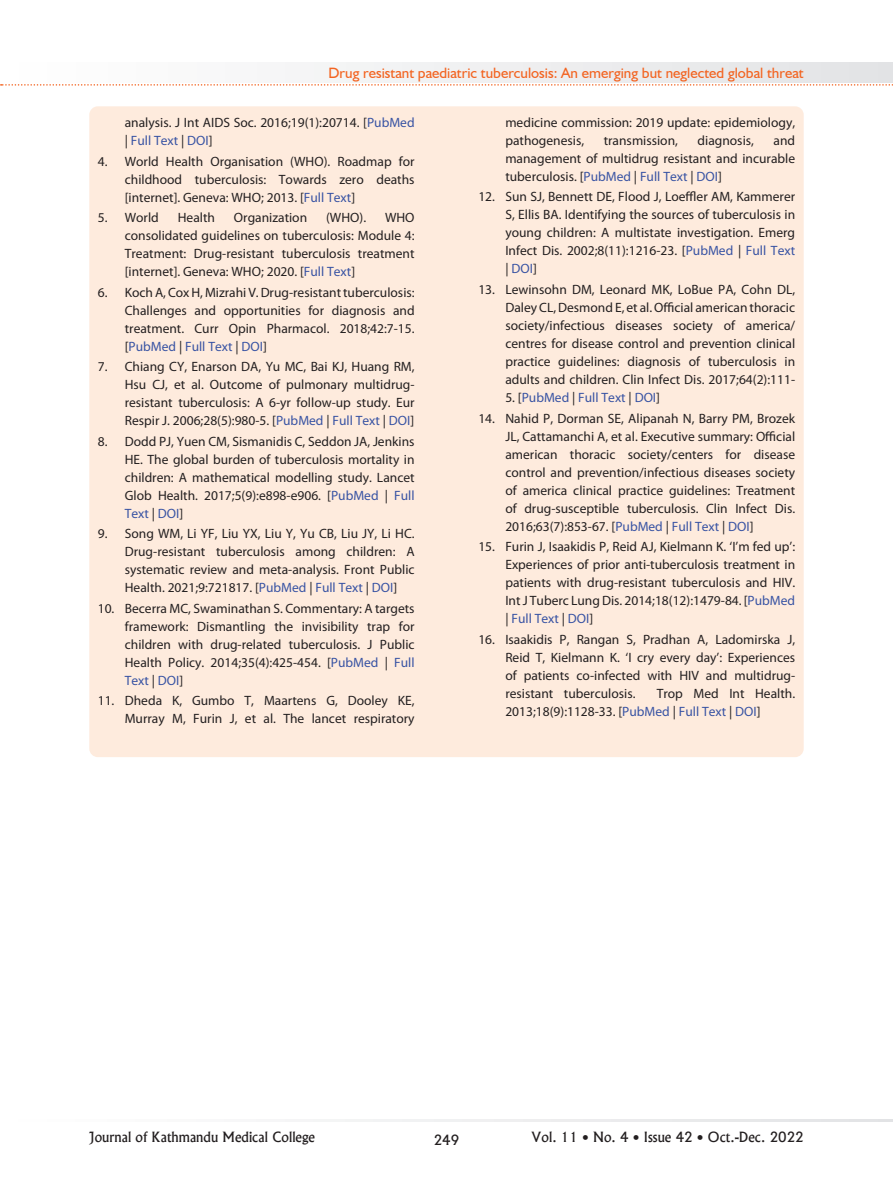
<style>
.page{position:relative;width:893px;height:1191px;background:#fff}
.page>*{position:absolute;margin:0;border:0;box-sizing:border-box;transform-origin:0 0}
.t1{font:15px "Humanist 521 BT";color:#f36421}
.t2{font:13.5px/18px "Myriad Pro";color:#231f20;text-align:justify}
.t3{font:13.5px "Alaska";color:#231f20}
.t4{font:13.5px "Myriad Pro";color:#3853a3}
.s1{color:#3853a3}
.s2{color:#231f20}
</style>
<div class="page">
<svg style="left:313px;top:1119px;width:580px;height:2px"></svg>
<div style="left:1px;top:63px;width:892px;height:20px;background:linear-gradient(to right,#fff,#e2e3e5)"></div>
<svg style="left:1px;top:84px;width:892px;height:2px"></svg>
<div style="left:89px;top:106px;width:715px;height:651px;background:#feebdd;border-radius:9px"></div>
<p class="t1" style="left:328px;top:63px;width:477px">Drug resistant paediatric tuberculosis: An emerging but neglected global threat</p>
<p class="t2" style="left:125px;top:113px;width:291px">analysis. J Int AIDS Soc. 2016;19(1):20714. [<span class="s1">PubMed </span>| <span class="s1">Full Text</span> | <span class="s1">DOI</span>]</p>
<p class="t2" style="left:125px;top:152px;width:291px;text-indent:-27px">4. World Health Organisation (WHO). Roadmap for childhood tuberculosis: Towards zero deaths [internet]. Geneva: WHO; 2013. [<span class="s1">Full Text</span>]</p>
<p class="t2" style="left:98px;top:208px;width:63px">5. World</p>
<p class="t2" style="left:178px;top:208px;width:39px">Health</p>
<p class="t2" style="left:234px;top:208px;width:75px">Organization</p>
<p class="t2" style="left:326px;top:208px;width:41px">(WHO).</p>
<p class="t2" style="left:125px;top:208px;width:291px;text-indent:260px">WHO consolidated guidelines on tuberculosis: Module 4:<br>Treatment: Drug-resistant tuberculosis treatment [internet]. Geneva: WHO; 2020. [<span class="s1">Full Text</span>]</p>
<p class="t2" style="left:125px;top:283px;width:291px;text-indent:-27px">6. Koch A, Cox H, Mizrahi V. Drug-resistant tuberculosis:<br>Challenges and opportunities for diagnosis and treatment. Curr Opin Pharmacol. 2018;42:7-15. [<span class="s1">PubMed</span> | <span class="s1">Full Text</span> | <span class="s1">DOI</span>]</p>
<p class="t2" style="left:125px;top:357px;width:291px;text-indent:-27px">7. Chiang CY, Enarson DA, Yu MC, Bai KJ, Huang RM, Hsu CJ, et al. Outcome of pulmonary multidrug&shy;resistant tuberculosis: A 6-yr follow-up study. Eur Respir J. 2006;28(5):980-5. [<span class="s1">PubMed</span> | <span class="s1">Full Text</span> | <span class="s1">DOI</span>]</p>
<p class="t2" style="left:125px;top:432px;width:291px;text-indent:-27px">8. Dodd PJ, Yuen CM, Sismanidis C, Seddon JA, Jenkins HE. The global burden of tuberculosis mortality in children: A mathematical modelling study. Lancet Glob Health. 2017;5(9):e898-e906. [<span class="s1">PubMed</span> | <span class="s1">Full Text</span> | <span class="s1">DOI</span>]</p>
<p class="t2" style="left:125px;top:524px;width:291px;text-indent:-27px">9. Song WM, Li YF, Liu YX, Liu Y, Yu CB, Liu JY, Li HC.<br>Drug-resistant tuberculosis among children: A systematic review and meta-analysis. Front Public Health. 2021;9:721817. [<span class="s1">PubMed</span> | <span class="s1">Full Text</span> | <span class="s1">DOI</span>]</p>
<p class="t2" style="left:125px;top:599px;width:291px;text-indent:-27px">10. Becerra MC, Swaminathan S. Commentary: A targets framework: Dismantling the invisibility trap for children with drug-related tuberculosis. J Public Health Policy. 2014;35(4):425-454. [<span class="s1">PubMed</span> | <span class="s1">Full Text</span> | <span class="s1">DOI</span>]</p>
<p class="t2" style="left:98px;top:691px;width:318px;text-align:right">11. Dheda K, Gumbo T, Maartens G, Dooley KE,<br>Murray M, Furin J, et al. The lancet respiratory</p>
<p class="t2" style="left:505px;top:113px;width:291px">medicine commission: 2019 update: epidemiology, pathogenesis,</p>
<p class="t2" style="left:505px;top:131px;width:291px;text-indent:268px">and management of multidrug resistant and incurable tuberculosis. [<span class="s1">PubMed</span> | <span class="s1">Full Text</span> | <span class="s1">DOI</span>]</p>
<p class="t2" style="left:505px;top:188px;width:291px;text-indent:-27px">12. Sun SJ, Bennett DE, Flood J, Loeffler AM, Kammerer S, Ellis BA. Identifying the sources of tuberculosis in young children: A multistate investigation. Emerg Infect Dis. 2002;8(11):1216-23. [<span class="s1">PubMed</span> | <span class="s1">Full Text </span>| <span class="s1">DOI</span>]</p>
<p class="t2" style="left:505px;top:280px;width:291px;text-indent:-27px">13. Lewinsohn DM, Leonard MK, LoBue PA, Cohn DL, Daley CL, Desmond E, et al. Official american thoracic society/infectious diseases society of america/ centres for disease control and prevention clinical practice guidelines: diagnosis of tuberculosis in adults and children. Clin Infect Dis. 2017;64(2):111-</p>
<p class="t4" style="left:505px;top:389px;width:156px"><span class="s2">5. [</span>PubMed <span class="s2">|</span> Full Text <span class="s2">|</span> DOI<span class="s2">]</span></p>
<p class="t2" style="left:505px;top:409px;width:291px;text-indent:-27px">14. Nahid P, Dorman SE, Alipanah N, Barry PM, Brozek JL, Cattamanchi A, et al. Executive summary: Official american thoracic society/centers for disease control and prevention/infectious diseases society of america clinical practice guidelines: Treatment of drug-susceptible tuberculosis. Clin Infect Dis.<br>2016;63(7):853-67. [<span class="s1">PubMed</span> | <span class="s1">Full Text</span> | <span class="s1">DOI</span>]</p>
<p class="t2" style="left:505px;top:537px;width:291px;text-indent:-27px">15. Furin J, Isaakidis P, Reid AJ, Kielmann K. ‘I’m fed up’:<br>Experiences of prior anti-tuberculosis treatment in patients with drug-resistant tuberculosis and HIV.<br>Int J Tuberc Lung Dis. 2014;18(12):1479-84. [<span class="s1">PubMed </span>| <span class="s1">Full Text</span> | <span class="s1">DOI</span>]</p>
<p class="t2" style="left:505px;top:630px;width:291px;text-indent:-27px">16. Isaakidis P, Rangan S, Pradhan A, Ladomirska J, Reid T, Kielmann K. ‘I cry every day’: Experiences of patients co-infected with HIV and multidrug&shy;resistant tuberculosis.</p>
<p class="t2" style="left:604px;top:131px;width:76px">transmission,</p>
<p class="t2" style="left:698px;top:131px;width:58px">diagnosis,</p>
<p class="t2" style="left:505px;top:684px;width:291px;text-indent:151px">Trop Med Int Health.<br>2013;18(9):1128-33. [<span class="s1">PubMed</span> | <span class="s1">Full Text</span> | <span class="s1">DOI</span>]</p>
<p class="t3" style="left:89px;top:1129px;width:227px">Journal of Kathmandu Medical College</p>
<p class="t3" style="left:434px;top:1131px;width:27px">249</p>
<p class="t3" style="left:531px;top:1129px;width:274px">Vol. 11 • No. 4 • Issue 42 • Oct.-Dec. 2022</p>
</div>
